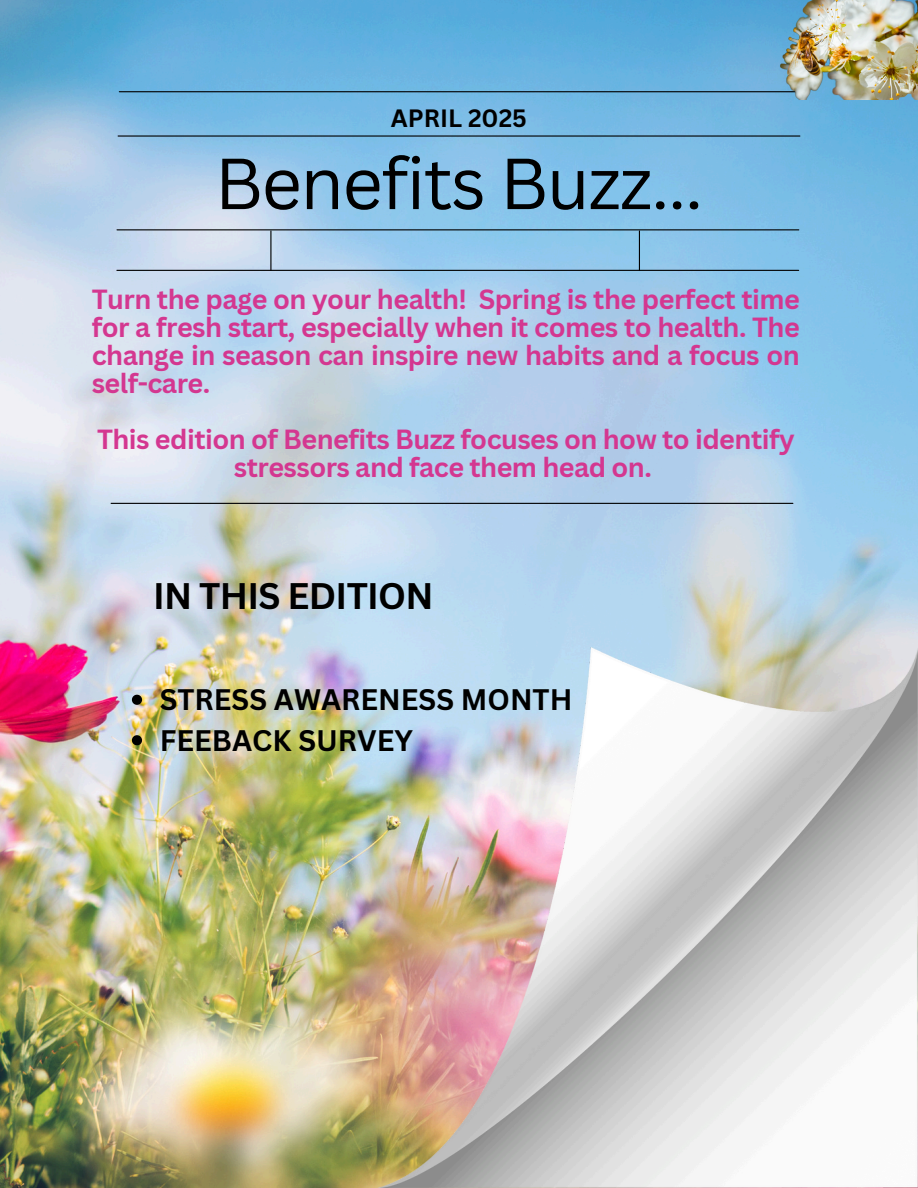
<style>
.page{position:relative;width:918px;height:1188px;background:#fff}
.page>*{position:absolute;margin:0;border:0;box-sizing:border-box;transform-origin:0 0}
.t1{font:70.5px "Canva Sans";letter-spacing:-.025em;color:#000}
.t2{font:700 36px "Canva Sans";letter-spacing:-.02em;color:#000}
.t3{font:700 28.95px "Canva Sans";color:#000}
.t4{font:700 27px/28.2px "Canva Sans";letter-spacing:-.02em;color:#d43790;text-align:justify}
.t5{font:700 24.45px "Canva Sans";color:#000}
</style>
<div class="page">
<img style="left:0;top:0;width:918px;height:1188px">
<hr style="left:117px;top:229px;width:682px;height:1px;background:#000">
<hr style="left:118px;top:135px;width:682px;height:2px;background:#000">
<hr style="left:117px;top:270px;width:682px;height:1px;background:#000">
<hr style="left:270px;top:231px;width:1px;height:39px;background:#000">
<hr style="left:639px;top:231px;width:1px;height:39px;background:#000">
<hr style="left:119px;top:91px;width:682px;height:1px;background:#000">
<hr style="left:111px;top:503px;width:682px;height:1px;background:#000">
<img style="left:260px;top:1186px;width:118px;height:2px">
<img style="left:769px;top:0;width:149px;height:99px">
<img style="left:378px;top:648px;width:540px;height:540px">
<svg style="left:132px;top:695px;width:10px;height:10px"></svg>
<svg style="left:132px;top:735px;width:10px;height:10px"></svg>
<h1 class="t5" style="left:391px;top:100px;width:137px">APRIL 2025</h1>
<p class="t1" style="left:215px;top:134px;width:490px">Benefits Buzz...</p>
<p class="t4" style="left:92px;top:284px;width:710px">Turn the page on your health! Spring is the perfect time for a fresh start, especially when it comes to health. The change in season can inspire new habits and a focus on self-care.</p>
<p class="t4" style="left:97px;top:425px;width:699px;text-align:center">This edition of Benefits Buzz focuses on how to identify stressors and face them head on.</p>
<p class="t2" style="left:153px;top:570px;width:282px">IN THIS EDITION</p>
<p class="t3" style="left:160px;top:680px;width:414px">STRESS AWARENESS MONTH</p>
<p class="t3" style="left:160px;top:720px;width:255px">FEEBACK SURVEY</p>
</div>
